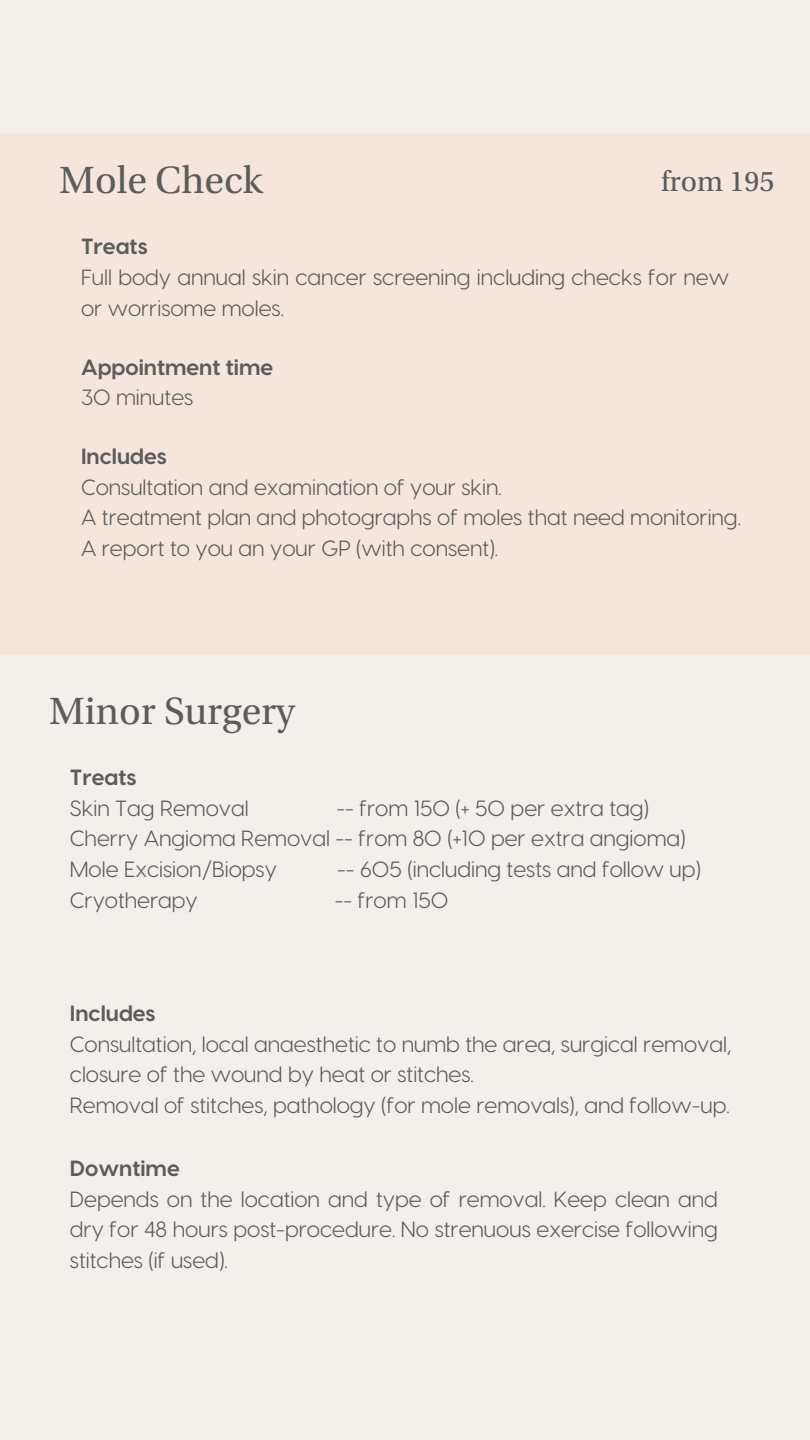
<style>
.page{position:relative;width:810px;height:1440px;background:#f3f0ec}
.page>*{position:absolute;margin:0;border:0;box-sizing:border-box;transform-origin:0 0}
.t1{font:40px "Utopia Std";color:#5c5c5c}
.t2{font:30px "Utopia Std";color:#5c5c5c}
.t3{font:22px/30.8px "Visby CF";color:#5c5c5c}
.t4{font:700 22px "Visby CF";color:#5c5c5c}
</style>
<div class="page">
<div style="left:0;top:133px;width:810px;height:522px;background:#f4e6dc"></div>
<h1 class="t1" style="left:59px;top:164px;width:205px">Mole Check</h1>
<p class="t2" style="left:661px;top:169px;width:115px">from 195</p>
<h2 class="t4" style="left:81px;top:232px;width:68px">Treats</h2>
<p class="t3" style="left:81px;top:261px;width:649px">Full body annual skin cancer screening including checks for new or worrisome moles.</p>
<p class="t4" style="left:81px;top:352px;width:194px">Appointment time</p>
<p class="t3" style="left:81px;top:381px;width:114px">30 minutes</p>
<p class="t4" style="left:81px;top:442px;width:87px">Includes</p>
<p class="t3" style="left:81px;top:470px;width:422px">Consultation and examination of your skin.</p>
<p class="t3" style="left:81px;top:501px;width:661px">A treatment plan and photographs of moles that need monitoring.</p>
<p class="t3" style="left:81px;top:532px;width:418px">A report to you an your GP (with consent).</p>
<h1 class="t1" style="left:49px;top:695px;width:247px">Minor Surgery</h1>
<p class="t4" style="left:70px;top:763px;width:68px">Treats</p>
<p class="t3" style="left:70px;top:791px;width:180px">Skin Tag Removal</p>
<p class="t3" style="left:336px;top:791px;width:314px">-- from 150 (+ 50 per extra tag)</p>
<p class="t3" style="left:70px;top:822px;width:617px">Cherry Angioma Removal -- from 80 (+10 per extra angioma)</p>
<p class="t3" style="left:70px;top:853px;width:208px">Mole Excision/Biopsy</p>
<p class="t3" style="left:337px;top:853px;width:365px">-- 605 (including tests and follow up)</p>
<p class="t3" style="left:70px;top:883px;width:129px">Cryotherapy</p>
<p class="t3" style="left:335px;top:883px;width:115px">-- from 150</p>
<p class="t4" style="left:70px;top:999px;width:87px">Includes</p>
<p class="t3" style="left:70px;top:1027px;width:663px">Consultation, local anaesthetic to numb the area, surgical removal, closure of the wound by heat or stitches.</p>
<p class="t3" style="left:70px;top:1089px;width:661px">Removal of stitches, pathology (for mole removals), and follow-up.</p>
<p class="t4" style="left:70px;top:1154px;width:111px">Downtime</p>
<p class="t3" style="left:70px;top:1182px;width:649px;text-align:justify">Depends on the location and type of removal. Keep clean and dry for 48 hours post-procedure. No strenuous exercise following stitches (if used).</p>
</div>
